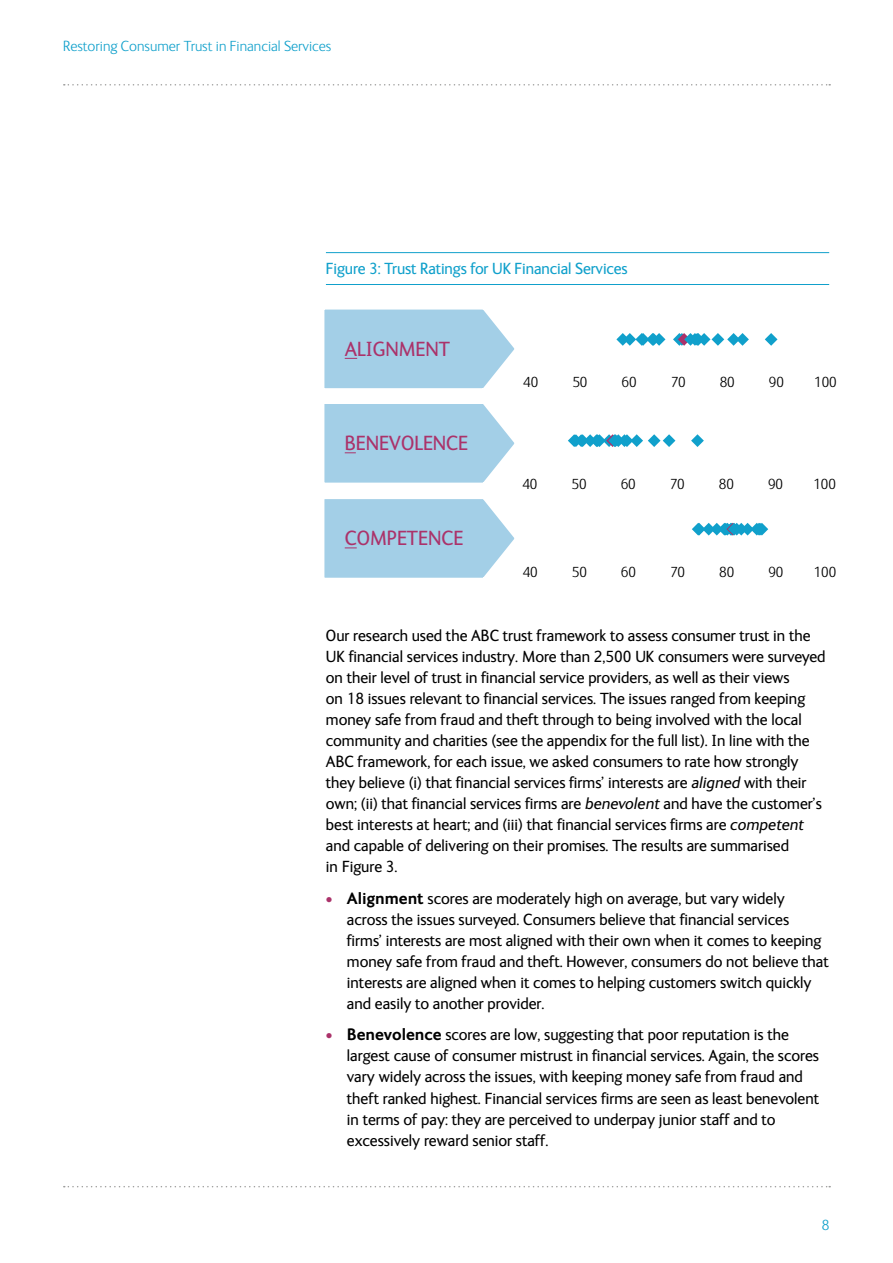
<style>
.page{position:relative;width:893px;height:1263px;background:#fff}
.page>*{position:absolute;margin:0;border:0;box-sizing:border-box;transform-origin:0 0}
.t1{font:21px "FS Ingrid";color:#ab326a}
.Text{font:16.5px/21px "FS Ingrid";color:#000}
.Figure_head{font:16.5px "FS Ingrid";letter-spacing:-.005em;color:#10a0cb}
.t2{font:300 15px "FS Ingrid";color:#000}
.t3{font:300 15px "FS Ingrid";color:#10a0cb}
.s1{font-style:italic}
.s2{color:#ab326a}
.s3{font-weight:700}
</style>
<div class="page">
<svg style="left:64px;top:84px;width:766px;height:2px"></svg>
<svg style="left:64px;top:1186px;width:766px;height:1px"></svg>
<svg style="left:324px;top:309px;width:191px;height:269px"></svg>
<svg style="left:568px;top:434px;width:107px;height:13px"></svg>
<svg style="left:691px;top:434px;width:13px;height:13px"></svg>
<svg style="left:616px;top:333px;width:49px;height:13px"></svg>
<svg style="left:673px;top:333px;width:76px;height:13px"></svg>
<svg style="left:765px;top:333px;width:12px;height:13px"></svg>
<svg style="left:692px;top:523px;width:76px;height:12px"></svg>
<hr style="left:326px;top:252px;width:503px;height:1px;background:#10a0cb">
<hr style="left:326px;top:284px;width:503px;height:1px;background:#10a0cb">
<p class="t3" style="left:63px;top:37px;width:270px">Restoring Consumer Trust in Financial Services</p>
<h5 class="Figure_head" style="left:326px;top:257px;width:303px">Figure 3: Trust Ratings for UK Financial Services</h5>
<p class="t1" style="left:345px;top:335px;width:107px">ALIGNMENT</p>
<p class="t1" style="left:345px;top:429px;width:125px">BENEVOLENCE</p>
<p class="t1" style="left:345px;top:524px;width:120px">COMPETENCE</p>
<p class="t2" style="left:523px;top:373px;width:16px">40</p>
<p class="t2" style="left:572px;top:373px;width:16px">50</p>
<p class="t2" style="left:622px;top:373px;width:16px">60</p>
<p class="t2" style="left:671px;top:373px;width:16px">70</p>
<p class="t2" style="left:720px;top:373px;width:16px">80</p>
<p class="t2" style="left:769px;top:373px;width:16px">90</p>
<p class="t2" style="left:814px;top:373px;width:24px">100</p>
<p class="t2" style="left:522px;top:474px;width:16px">40</p>
<p class="t2" style="left:571px;top:474px;width:16px">50</p>
<p class="t2" style="left:621px;top:474px;width:16px">60</p>
<p class="t2" style="left:670px;top:474px;width:16px">70</p>
<p class="t2" style="left:719px;top:474px;width:16px">80</p>
<p class="t2" style="left:768px;top:474px;width:17px">90</p>
<p class="t2" style="left:813px;top:474px;width:24px">100</p>
<p class="t2" style="left:523px;top:563px;width:16px">40</p>
<p class="t2" style="left:572px;top:563px;width:16px">50</p>
<p class="t2" style="left:621px;top:563px;width:16px">60</p>
<p class="t2" style="left:670px;top:563px;width:16px">70</p>
<p class="t2" style="left:719px;top:563px;width:16px">80</p>
<p class="t2" style="left:768px;top:563px;width:16px">90</p>
<p class="t2" style="left:814px;top:563px;width:24px">100</p>
<h3 class="Text" style="left:326px;top:625px;width:501px">Our research used the ABC trust framework to assess consumer trust in the UK financial services industry. More than 2,500 UK consumers were surveyed on their level of trust in financial service providers, as well as their views<br>on 18 issues relevant to financial services. The issues ranged from keeping money safe from fraud and theft through to being involved with the local community and charities (see the appendix for the full list). In line with the ABC framework, for each issue, we asked consumers to rate how strongly they believe (i) that financial services firms’ interests are <span class="s1">aligned</span> with their own; (ii) that financial services firms are <span class="s1">benevolent</span> and have the customer’s best interests at heart; and (iii) that financial services firms are <span class="s1">competent </span>and capable of delivering on their promises. The results are summarised<br>in Figure 3.</h3>
<p class="Text" style="left:347px;top:887px;width:483px;text-indent:-21px"><span class="s2">•</span> <span class="s3">Alignment</span> scores are moderately high on average, but vary widely across the issues surveyed. Consumers believe that financial services<br>firms’ interests are most aligned with their own when it comes to keeping money safe from fraud and theft. However, consumers do not believe that interests are aligned when it comes to helping customers switch quickly and easily to another provider.</p>
<p class="Text" style="left:347px;top:1024px;width:474px;text-indent:-21px"><span class="s2">•</span> <span class="s3">Benevolence</span> scores are low, suggesting that poor reputation is the largest cause of consumer mistrust in financial services. Again, the scores vary widely across the issues, with keeping money safe from fraud and theft ranked highest. Financial services firms are seen as least benevolent in terms of pay: they are perceived to underpay junior staff and to excessively reward senior staff.</p>
<p class="t3" style="left:822px;top:1216px;width:9px">8</p>
</div>
